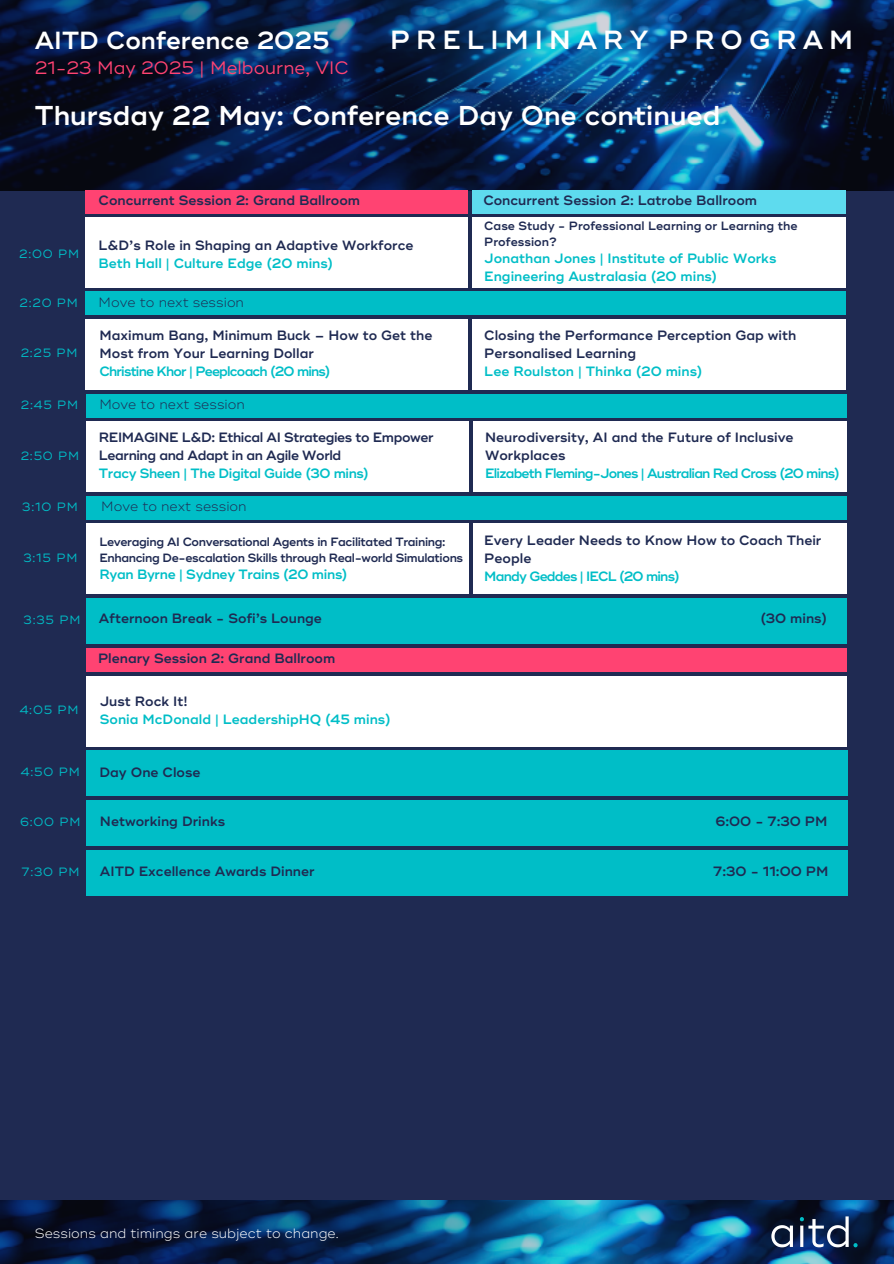
<style>
.page{position:relative;width:894px;height:1264px;background:#fff}
.page>*{position:absolute;margin:0;border:0;box-sizing:border-box;transform-origin:0 0}
.t1{font:600 27.15px "Ridley Grotesk";color:#fff}
.t2{font:600 26.25px "Ridley Grotesk";letter-spacing:.23em;color:#fff}
.t3{font:600 24.75px "Ridley Grotesk";color:#fff}
.t4{font:18px "Ridley Grotesk";color:#ff4372}
.t5{font:600 13.5px/18px "Ridley Grotesk";color:#1f2a52}
.t6{font:600 13.5px/18px "Ridley Grotesk";color:#00bec7}
.t7{font:600 13.5px/18px "Ridley Grotesk";letter-spacing:-.03em;color:#1f2a52}
.t8{font:300 13.5px "Ridley Grotesk";color:#1f2a52}
.t9{font:300 13.5px "Ridley Grotesk";color:#fff}
.t10{font:600 13.5px "Ridley Grotesk";letter-spacing:-.02em;color:#00bec7}
.t11{font:600 12px/16px "Ridley Grotesk";letter-spacing:-.03em;color:#1f2a52}
.t12{font:12px "Ridley Grotesk";letter-spacing:.07em;color:#00bec7}
.t13{font:600 12px/16px "Ridley Grotesk";color:#1f2a52}
.s1{color:#00bec7}
.s2{color:#1f2a52}
</style>
<div class="page">
<div style="left:0;top:0;width:893px;height:1263px;background:#1f2a52"></div>
<img style="left:0;top:1200px;width:893px;height:63px">
<img style="left:771px;top:1216px;width:86px;height:30px">
<img style="left:0;top:0;width:893px;height:190px">
<div style="left:85px;top:217px;width:382px;height:70px;background:#fff"></div>
<div style="left:472px;top:217px;width:373px;height:70px;background:#fff"></div>
<div style="left:85px;top:190px;width:382px;height:23px;background:#ff4372"></div>
<div style="left:472px;top:190px;width:373px;height:23px;background:#5edbee"></div>
<div style="left:86px;top:598px;width:760px;height:45px;background:#00bec7"></div>
<div style="left:85px;top:319px;width:382px;height:70px;background:#fff"></div>
<div style="left:472px;top:319px;width:373px;height:70px;background:#fff"></div>
<div style="left:85px;top:291px;width:760px;height:24px;background:#00bec7"></div>
<div style="left:86px;top:421px;width:382px;height:70px;background:#fff"></div>
<div style="left:472px;top:421px;width:374px;height:70px;background:#fff"></div>
<div style="left:86px;top:394px;width:760px;height:23px;background:#00bec7"></div>
<div style="left:87px;top:523px;width:381px;height:70px;background:#fff"></div>
<div style="left:473px;top:523px;width:373px;height:70px;background:#fff"></div>
<div style="left:87px;top:496px;width:759px;height:23px;background:#00bec7"></div>
<div style="left:87px;top:676px;width:759px;height:70px;background:#fff"></div>
<div style="left:87px;top:648px;width:759px;height:23px;background:#ff4372"></div>
<div style="left:87px;top:750px;width:760px;height:45px;background:#00bec7"></div>
<div style="left:87px;top:800px;width:760px;height:45px;background:#00bec7"></div>
<div style="left:87px;top:850px;width:760px;height:45px;background:#00bec7"></div>
<h6 class="t2" style="left:390px;top:25px;width:464px">PRELIMINARY PROGRAM</h6>
<h2 class="t3" style="left:35px;top:25px;width:296px">AITD Conference 2025</h2>
<h3 class="t4" style="left:35px;top:57px;width:315px">21-23 May 2025 | Melbourne, VIC</h3>
<h2 class="t1" style="left:35px;top:99px;width:686px">Thursday 22 May: Conference Day One continued</h2>
<h4 class="t5" style="left:98px;top:192px;width:263px">Concurrent Session 2: Grand Ballroom</h4>
<h6 class="t5" style="left:483px;top:192px;width:275px">Concurrent Session 2: Latrobe Ballroom</h6>
<h1 class="t12" style="left:19px;top:247px;width:61px">2:00 PM</h1>
<h4 class="t5" style="left:98px;top:236px;width:316px">L&amp;D’s Role in Shaping an Adaptive Workforce<br><span class="s1">Beth Hall | Culture Edge (20 mins)</span></h4>
<h6 class="t12" style="left:20px;top:295px;width:60px">2:20 PM</h6>
<h5 class="t8" style="left:98px;top:294px;width:147px">Move to next session</h5>
<h6 class="t12" style="left:21px;top:346px;width:58px">2:25 PM</h6>
<h4 class="t5" style="left:99px;top:326px;width:334px">Maximum Bang, Minimum Buck – How to Get the<br>Most from Your Learning Dollar<br><span class="s1">Christine Khor | Peeplcoach (20 mins)</span></h4>
<h4 class="t13" style="left:484px;top:218px;width:315px">Case Study - Professional Learning or Learning the<br>Profession?</h4>
<h4 class="t6" style="left:484px;top:249px;width:293px">Jonathan Jones | Institute of Public Works<br>Engineering Australasia (20 mins)</h4>
<h4 class="t5" style="left:484px;top:326px;width:313px">Closing the Performance Perception Gap with<br>Personalised Learning<br><span class="s1">Lee Roulston | Thinka (20 mins)</span></h4>
<h5 class="t12" style="left:21px;top:397px;width:59px">2:45 PM</h5>
<h6 class="t8" style="left:99px;top:397px;width:147px">Move to next session</h6>
<h6 class="t7" style="left:99px;top:428px;width:336px">REIMAGINE L&amp;D: Ethical AI Strategies to Empower<br>Learning and Adapt in an Agile World<br><span class="s1">Tracy Sheen | The Digital Guide (30 mins)</span></h6>
<h6 class="t5" style="left:485px;top:428px;width:356px">Neurodiversity, AI and the Future of Inclusive<br>Workplaces<br><span class="s1">Elizabeth Fleming-Jones | Australian Red Cross (20 mins)</span></h6>
<h4 class="t12" style="left:21px;top:448px;width:60px">2:50 PM</h4>
<h5 class="t12" style="left:22px;top:500px;width:57px">3:10 PM</h5>
<h4 class="t8" style="left:101px;top:499px;width:147px">Move to next session</h4>
<h6 class="t11" style="left:99px;top:534px;width:365px">Leveraging AI Conversational Agents in Facilitated Training:<br>Enhancing De-escalation Skills through Real-world Simulations</h6>
<p class="t10" style="left:99px;top:566px;width:249px">Ryan Byrne | Sydney Trains (20 mins)</p>
<p class="t12" style="left:24px;top:612px;width:58px">3:35 PM</p>
<h4 class="t5" style="left:484px;top:531px;width:338px">Every Leader Needs to Know How to Coach Their<br>People<br><span class="s1">Mandy Geddes | IECL (20 mins)</span></h4>
<h4 class="t12" style="left:23px;top:550px;width:56px">3:15 PM</h4>
<h4 class="t5" style="left:99px;top:610px;width:224px">Afternoon Break - Sofi’s Lounge</h4>
<h4 class="t5" style="left:760px;top:610px;width:68px">(30 mins)</h4>
<h4 class="t12" style="left:20px;top:703px;width:60px">4:05 PM</h4>
<h4 class="t5" style="left:98px;top:650px;width:239px">Plenary Session 2: Grand Ballroom</h4>
<h6 class="t6" style="left:100px;top:692px;width:292px"><span class="s2">Just Rock It!<br></span>Sonia McDonald | LeadershipHQ (45 mins)</h6>
<h6 class="t12" style="left:21px;top:765px;width:60px">4:50 PM</h6>
<h4 class="t5" style="left:99px;top:764px;width:102px">Day One Close</h4>
<h6 class="t12" style="left:20px;top:814px;width:62px">6:00 PM</h6>
<h4 class="t5" style="left:100px;top:813px;width:127px">Networking Drinks</h4>
<h4 class="t5" style="left:715px;top:813px;width:113px">6:00 - 7:30 PM</h4>
<h6 class="t12" style="left:21px;top:864px;width:60px">7:30 PM</h6>
<h4 class="t5" style="left:100px;top:862px;width:216px">AITD Excellence Awards Dinner</h4>
<h4 class="t5" style="left:713px;top:862px;width:117px">7:30 - 11:00 PM</h4>
<p class="t9" style="left:35px;top:1225px;width:305px">Sessions and timings are subject to change.</p>
</div>
